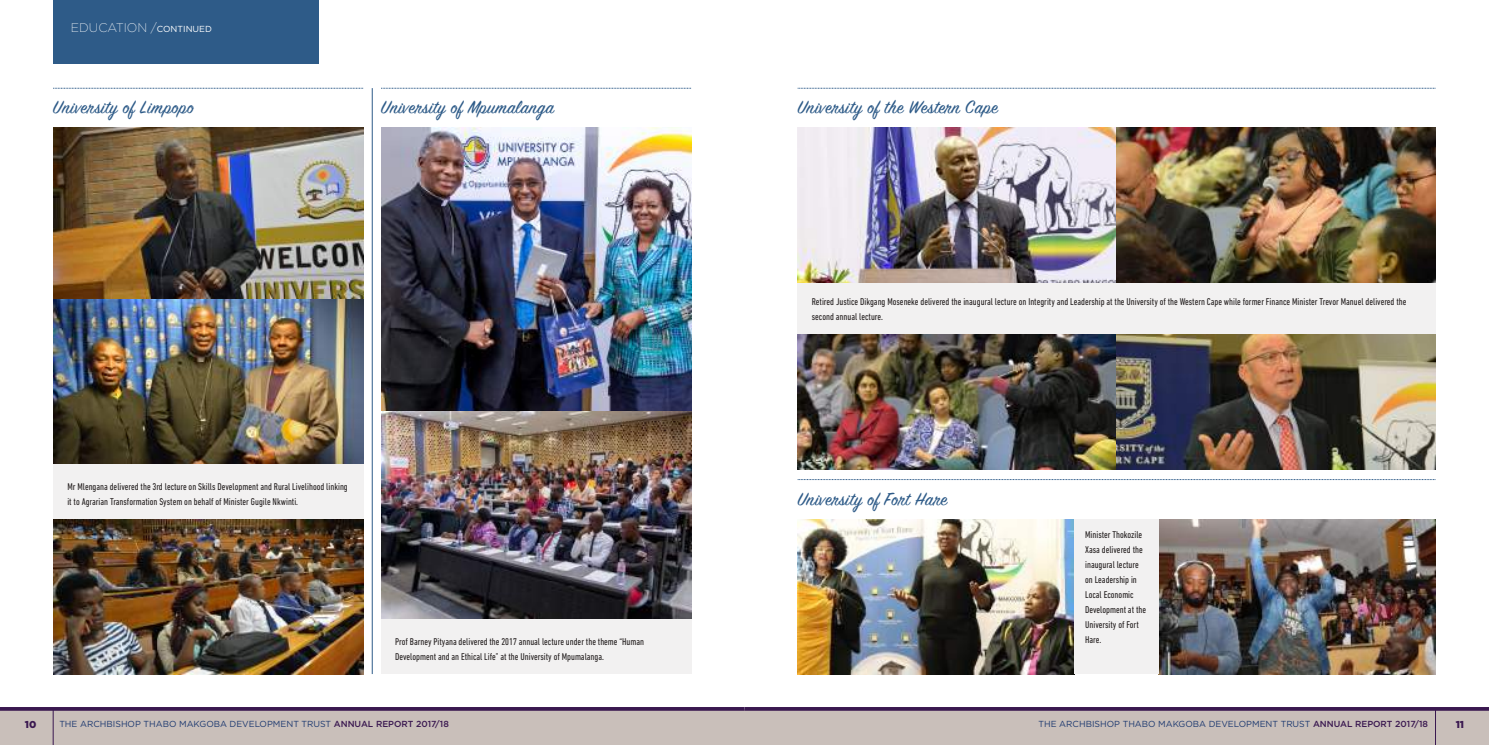
<style>
.page{position:relative;width:1489px;height:745px;background:#fff}
.page>*{position:absolute;margin:0;border:0;box-sizing:border-box;transform-origin:0 0}
.t1{font:20px "Sign Painter House Script";letter-spacing:.02em;color:#2e5b88}
.t2{font:200 12.5px "Gotham";color:#fff}
.t3{font:condensed 10px/15px "DIN Next LT Pro";color:#241f1f}
.t4{font:900 10px "Gotham";color:#3a1850}
.t5{font:8.75px "Gotham";color:#1d3970}
.s1{font-weight:400;font-size:8.75px}
.s2{font-weight:500;color:#3a1850}
</style>
<div class="page">
<div style="left:0;top:709px;width:744px;height:35px;background:#c9bfba"></div>
<div style="left:745px;top:709px;width:743px;height:35px;background:#c9bfba"></div>
<hr style="left:0;top:707px;width:744px;height:3px;background:#3a1850">
<hr style="left:744px;top:707px;width:744px;height:3px;background:#3a1850">
<hr style="left:53px;top:708px;width:1px;height:36px;background:#3a1850">
<hr style="left:1434px;top:708px;width:1px;height:36px;background:#3a1850">
<svg style="left:381px;top:88px;width:310px;height:1px"></svg>
<img style="left:53px;top:128px;width:310px;height:336px">
<img style="left:53px;top:519px;width:310px;height:154px">
<img style="left:381px;top:128px;width:310px;height:490px">
<img style="left:797px;top:128px;width:638px;height:155px">
<img style="left:797px;top:334px;width:637px;height:135px">
<img style="left:797px;top:519px;width:277px;height:154px">
<img style="left:1158px;top:519px;width:277px;height:154px">
<div style="left:53px;top:0;width:266px;height:64px;background:#2e5b88"></div>
<svg style="left:53px;top:88px;width:310px;height:1px"></svg>
<svg style="left:797px;top:88px;width:638px;height:1px"></svg>
<svg style="left:797px;top:479px;width:638px;height:1px"></svg>
<div style="left:53px;top:464px;width:310px;height:54px;background:#f2f1f1"></div>
<div style="left:381px;top:618px;width:310px;height:55px;background:#f2f1f1"></div>
<div style="left:1074px;top:519px;width:84px;height:154px;background:#f2f1f1"></div>
<div style="left:797px;top:283px;width:638px;height:51px;background:#f2f1f1"></div>
<hr style="left:372px;top:88px;width:1px;height:585px;background:#2e5b88">
<p class="t2" style="left:71px;top:20px;width:143px">EDUCATION /<span class="s1">CONTINUED</span></p>
<h1 class="t1" style="left:53px;top:95px;width:142px">University of Limpopo</h1>
<h1 class="t1" style="left:797px;top:95px;width:202px">University of the Western Cape</h1>
<h1 class="t1" style="left:381px;top:95px;width:174px">University of Mpumalanga</h1>
<p class="t3" style="left:67px;top:478px;width:282px">Mr Mlengana delivered the 3rd lecture on Skills Development and Rural Livelihood linking it to Agrarian Transformation System on behalf of Minister Gugile Nkwinti.</p>
<p class="t3" style="left:395px;top:633px;width:250px">Prof Barney Pityana delivered the 2017 annual lecture under the theme “Human<br>Development and an Ethical Life” at the University of Mpumalanga.</p>
<p class="t3" style="left:811px;top:293px;width:596px">Retired Justice Dikgang Moseneke delivered the inaugural lecture on Integrity and Leadership at the University of the Western Cape while former Finance Minister Trevor Manuel delivered the second annual lecture.</p>
<h1 class="t1" style="left:797px;top:486px;width:151px">University of Fort Hare</h1>
<p class="t3" style="left:1085px;top:526px;width:62px">Minister Thokozile<br>Xasa delivered the inaugural lecture on Leadership in<br>Local Economic<br>Development at the<br>University of Fort<br>Hare.</p>
<p class="t4" style="left:25px;top:717px;width:13px">10</p>
<p class="t5" style="left:59px;top:718px;width:391px">THE ARCHBISHOP THABO MAKGOBA DEVELOPMENT TRUST <span class="s2">ANNUAL REPORT 2017/18</span></p>
<p class="t5" style="left:1038px;top:718px;width:391px">THE ARCHBISHOP THABO MAKGOBA DEVELOPMENT TRUST <span class="s2">ANNUAL REPORT 2017/18</span></p>
<p class="t4" style="left:1455px;top:717px;width:10px">11</p>
</div>
